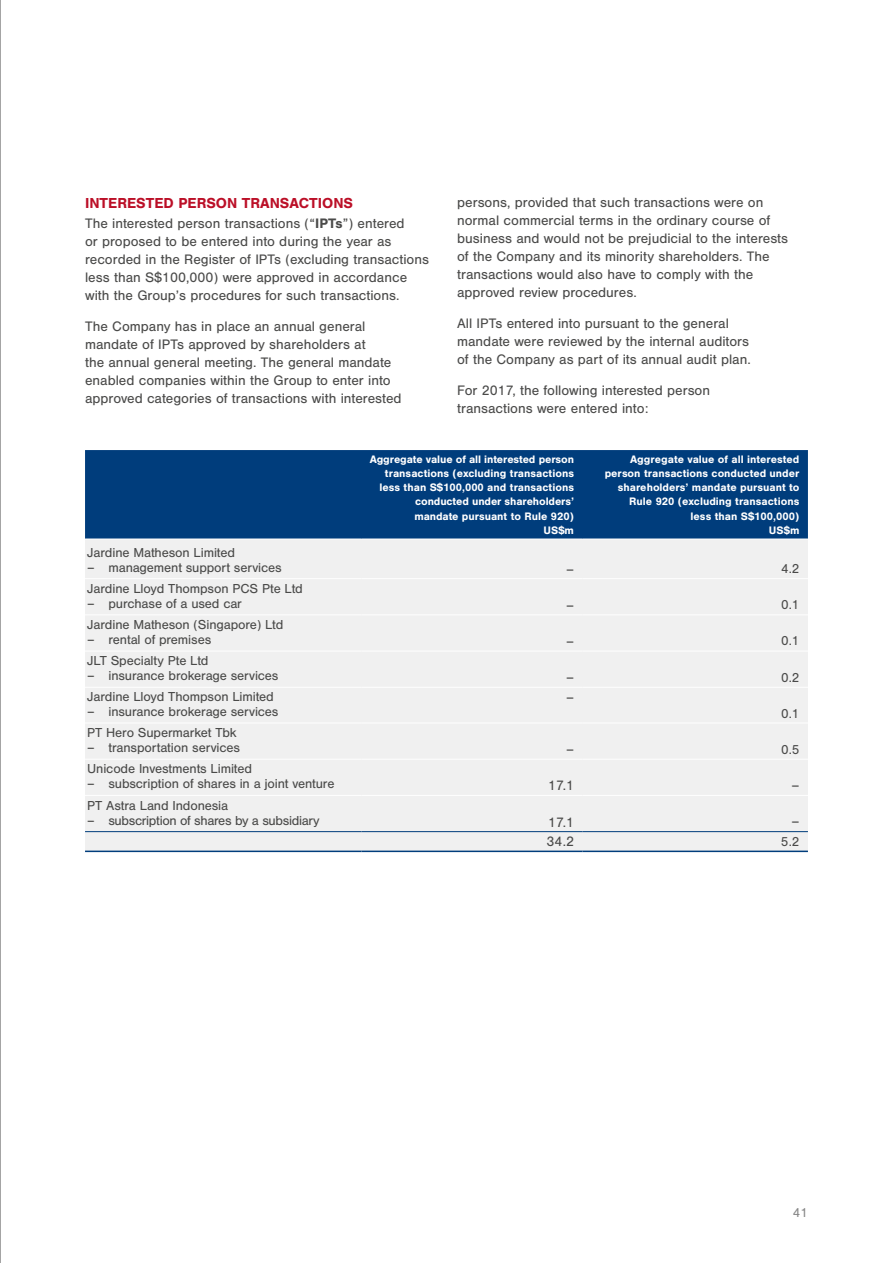
<style>
.page{position:relative;width:893px;height:1263px;background:#fff}
.page>*{position:absolute;margin:0;border:0;box-sizing:border-box;transform-origin:0 0}
.t1{font:700 15px "Nimbus San";color:#bb0f27}
.t2{font:14.25px/18px "Nimbus San";color:#4a4a49}
.t3{font:13.5px "Nimbus San";letter-spacing:-.01em;color:#4a4a49}
.t4{font:13.5px "Nimbus San";color:#878787}
.t5{font:700 11.25px/14.2px "Nimbus San";color:#fff;text-align:right}
.s1{font-weight:700}
</style>
<div class="page">
<hr style="left:0;top:0;width:1px;height:1263px;background:#4a4a49">
<div style="left:85px;top:450px;width:723px;height:89px;background:#003d7c"></div>
<div style="left:85px;top:540px;width:723px;height:310px;background:#f0f0f0"></div>
<hr style="left:85px;top:723px;width:276px;height:1px;background:#fff">
<hr style="left:361px;top:723px;width:222px;height:1px;background:#fff">
<hr style="left:583px;top:723px;width:225px;height:1px;background:#fff">
<hr style="left:85px;top:614px;width:276px;height:1px;background:#fff">
<hr style="left:361px;top:614px;width:222px;height:1px;background:#fff">
<hr style="left:583px;top:614px;width:225px;height:1px;background:#fff">
<hr style="left:85px;top:651px;width:276px;height:1px;background:#fff">
<hr style="left:85px;top:687px;width:276px;height:1px;background:#fff">
<hr style="left:85px;top:759px;width:276px;height:1px;background:#fff">
<hr style="left:361px;top:759px;width:222px;height:1px;background:#fff">
<hr style="left:583px;top:759px;width:225px;height:1px;background:#fff">
<hr style="left:361px;top:651px;width:222px;height:1px;background:#fff">
<hr style="left:361px;top:687px;width:222px;height:1px;background:#fff">
<hr style="left:583px;top:651px;width:225px;height:1px;background:#fff">
<hr style="left:583px;top:687px;width:225px;height:1px;background:#fff">
<hr style="left:85px;top:850px;width:276px;height:2px;background:#003d7c">
<hr style="left:361px;top:850px;width:222px;height:2px;background:#003d7c">
<hr style="left:583px;top:850px;width:225px;height:2px;background:#003d7c">
<hr style="left:85px;top:795px;width:276px;height:1px;background:#fff">
<hr style="left:361px;top:795px;width:222px;height:1px;background:#fff">
<hr style="left:583px;top:795px;width:225px;height:1px;background:#fff">
<hr style="left:85px;top:831px;width:276px;height:1px;background:#003d7c">
<hr style="left:361px;top:831px;width:222px;height:1px;background:#003d7c">
<hr style="left:583px;top:831px;width:225px;height:1px;background:#003d7c">
<hr style="left:85px;top:578px;width:276px;height:1px;background:#fff">
<hr style="left:361px;top:578px;width:222px;height:1px;background:#fff">
<hr style="left:583px;top:578px;width:225px;height:1px;background:#fff">
<p class="t1" style="left:85px;top:195px;width:270px">INTERESTED PERSON TRANSACTIONS</p>
<p class="t2" style="left:85px;top:215px;width:345px">The interested person transactions (“<span class="s1">IPTs</span>”) entered<br>or proposed to be entered into during the year as recorded in the Register of IPTs (excluding transactions less than S$100,000) were approved in accordance with the Group’s procedures for such transactions.</p>
<p class="t2" style="left:85px;top:317px;width:318px">The Company has in place an annual general mandate of IPTs approved by shareholders at<br>the annual general meeting. The general mandate enabled companies within the Group to enter into approved categories of transactions with interested</p>
<p class="t2" style="left:457px;top:194px;width:333px">persons, provided that such transactions were on normal commercial terms in the ordinary course of business and would not be prejudicial to the interests of the Company and its minority shareholders. The transactions would also have to comply with the approved review procedures.</p>
<p class="t2" style="left:457px;top:315px;width:295px">All IPTs entered into pursuant to the general mandate were reviewed by the internal auditors of the Company as part of its annual audit plan.</p>
<p class="t2" style="left:457px;top:381px;width:254px">For 2017, the following interested person transactions were entered into:</p>
<p class="t5" style="left:370px;top:452px;width:206px">Aggregate value of all interested person transactions (excluding transactions less than S$100,000 and transactions conducted under shareholders’ mandate pursuant to Rule 920)<br>US$m</p>
<p class="t5" style="left:605px;top:452px;width:196px">Aggregate value of all interested person transactions conducted under shareholders’ mandate pursuant to<br>Rule 920 (excluding transactions<br>less than S$100,000)<br>US$m</p>
<p class="t3" style="left:87px;top:545px;width:149px">Jardine Matheson Limited</p>
<p class="t3" style="left:87px;top:560px;width:196px">– management support services</p>
<p class="t2" style="left:566px;top:560px;width:9px">–</p>
<p class="t3" style="left:781px;top:561px;width:20px">4.2</p>
<p class="t3" style="left:87px;top:581px;width:217px">Jardine Lloyd Thompson PCS Pte Ltd</p>
<p class="t3" style="left:87px;top:596px;width:156px">– purchase of a used car</p>
<p class="t2" style="left:566px;top:596px;width:9px">–</p>
<p class="t3" style="left:781px;top:597px;width:20px">0.1</p>
<p class="t3" style="left:87px;top:617px;width:198px">Jardine Matheson (Singapore) Ltd</p>
<p class="t3" style="left:87px;top:632px;width:126px">– rental of premises</p>
<p class="t2" style="left:566px;top:632px;width:9px">–</p>
<p class="t3" style="left:781px;top:634px;width:20px">0.1</p>
<p class="t3" style="left:87px;top:653px;width:123px">JLT Specialty Pte Ltd</p>
<p class="t3" style="left:87px;top:668px;width:193px">– insurance brokerage services</p>
<p class="t2" style="left:566px;top:669px;width:9px">–</p>
<p class="t3" style="left:781px;top:670px;width:20px">0.2</p>
<p class="t3" style="left:87px;top:689px;width:188px">Jardine Lloyd Thompson Limited</p>
<p class="t3" style="left:87px;top:704px;width:193px">– insurance brokerage services</p>
<p class="t2" style="left:566px;top:688px;width:9px">–</p>
<p class="t3" style="left:781px;top:706px;width:20px">0.1</p>
<p class="t3" style="left:87px;top:725px;width:151px">PT Hero Supermarket Tbk</p>
<p class="t3" style="left:87px;top:740px;width:154px">– transportation services</p>
<p class="t2" style="left:566px;top:741px;width:9px">–</p>
<p class="t3" style="left:781px;top:742px;width:20px">0.5</p>
<p class="t3" style="left:87px;top:761px;width:166px">Unicode Investments Limited</p>
<p class="t3" style="left:87px;top:776px;width:249px">– subscription of shares in a joint venture</p>
<p class="t2" style="left:548px;top:777px;width:27px">17.1</p>
<p class="t2" style="left:791px;top:777px;width:9px">–</p>
<p class="t3" style="left:87px;top:798px;width:143px">PT Astra Land Indonesia</p>
<p class="t3" style="left:87px;top:813px;width:234px">– subscription of shares by a subsidiary</p>
<p class="t2" style="left:548px;top:813px;width:27px">17.1</p>
<p class="t2" style="left:791px;top:812px;width:9px">–</p>
<p class="t2" style="left:547px;top:833px;width:29px">34.2</p>
<p class="t3" style="left:781px;top:834px;width:20px">5.2</p>
<p class="t4" style="left:793px;top:1205px;width:17px">41</p>
</div>
